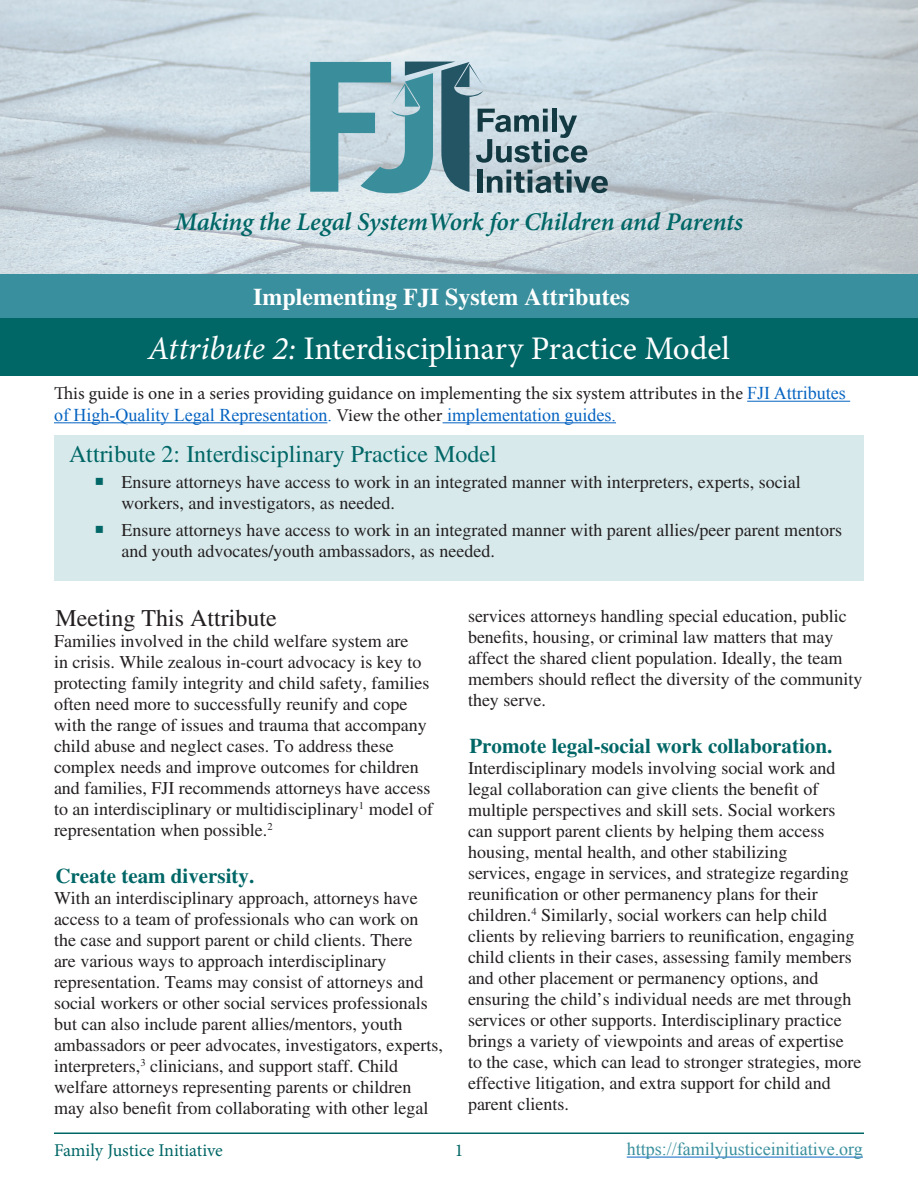
<style>
.page{position:relative;width:918px;height:1188px;background:#fff}
.page>*{position:absolute;margin:0;border:0;box-sizing:border-box;transform-origin:0 0}
.t1{font:33px "Minion Pro";color:#fff}
.t2{font:italic 600 25.5px "Minion Pro";letter-spacing:-.01em;color:#066}
.Heading_1{font:24px "Times";color:#066}
.Heading_1-2{font:700 24px "Times";color:#fff}
.Heading_1-3{font:24px "Times";color:#231f20}
.Heading_2{font:700 21px "Times";color:#066}
.Body_Text{font:18px/21px "Times";color:#231f20}
.t3{font:18px/21.6px "Minion Pro";color:#231f20}
.t4{font:18px "Times New Roman";color:#398f9d}
.t5{font:18px "Minion Pro";letter-spacing:-.005em;color:#066}
.s1{font-style:italic}
.s2{font-family:"Times New Roman";color:#0563c1}
</style>
<div class="page">
<hr style="left:627px;top:1157px;width:236px;height:1px;background:#0563c1">
<hr style="left:54px;top:1132px;width:810px;height:2px;background:#066">
<div style="left:54px;top:435px;width:810px;height:145px;background:#d7e9eb"></div>
<img style="left:0;top:0;width:918px;height:274px">
<div style="left:0;top:317px;width:918px;height:59px;background:#066"></div>
<div style="left:0;top:274px;width:918px;height:43px;background:#398f9d"></div>
<svg style="left:310px;top:62px;width:298px;height:131px;background:#8aaeb8"></svg>
<hr style="left:747px;top:401px;width:103px;height:1px;background:#0563c1">
<hr style="left:54px;top:422px;width:273px;height:1px;background:#0563c1">
<hr style="left:443px;top:422px;width:173px;height:1px;background:#0563c1">
<p class="t2" style="left:175px;top:204px;width:570px">Making the Legal SystemWork for Children and Parents</p>
<p class="Heading_1-2" style="left:253px;top:283px;width:378px">Implementing FJI System Attributes</p>
<p class="t1" style="left:148px;top:326px;width:584px"><span class="s1">Attribute 2:</span> Interdisciplinary Practice Model</p>
<p class="t3" style="left:54px;top:383px;width:793px">This guide is one in a series providing guidance on implementing the six system attributes in the <span class="s2">FJI Attributes of High-Quality Legal Representation.</span> View the other <span class="s2">implementation guides.</span></p>
<p class="Heading_1" style="left:69px;top:440px;width:429px">Attribute 2: Interdisciplinary Practice Model</p>
<p class="Body_Text" style="left:122px;top:472px;width:681px">Ensure attorneys have access to work in an integrated manner with interpreters, experts, social workers, and investigators, as needed.</p>
<p class="Body_Text" style="left:122px;top:519px;width:722px">Ensure attorneys have access to work in an integrated manner with parent allies/peer parent mentors and youth advocates/youth ambassadors, as needed.</p>
<p class="Heading_1-3" style="left:56px;top:605px;width:223px">Meeting This Attribute</p>
<p class="Body_Text" style="left:54px;top:631px;width:381px">Families involved in the child welfare system are<br>in crisis. While zealous in-court advocacy is key to protecting family integrity and child safety, families often need more to successfully reunify and cope with the range of issues and trauma that accompany child abuse and neglect cases. To address these complex needs and improve outcomes for children and families, FJI recommends attorneys have access to an interdisciplinary or multidisciplinary<sup>1</sup> model of representation when possible.<sup>2</sup></p>
<p class="Heading_2" style="left:56px;top:864px;width:200px">Create team diversity.</p>
<p class="Body_Text" style="left:54px;top:888px;width:390px">With an interdisciplinary approach, attorneys have access to a team of professionals who can work on the case and support parent or child clients. There<br>are various ways to approach interdisciplinary representation. Teams may consist of attorneys and social workers or other social services professionals but can also include parent allies/mentors, youth ambassadors or peer advocates, investigators, experts, interpreters,<sup>3</sup> clinicians, and support staff. Child welfare attorneys representing parents or children may also benefit from collaborating with other legal</p>
<p class="Body_Text" style="left:468px;top:605px;width:396px">services attorneys handling special education, public benefits, housing, or criminal law matters that may affect the shared client population. Ideally, the team members should reflect the diversity of the community they serve.</p>
<p class="Heading_2" style="left:470px;top:733px;width:364px">Promote legal-social work collaboration.</p>
<p class="Body_Text" style="left:468px;top:757px;width:395px">Interdisciplinary models involving social work and legal collaboration can give clients the benefit of multiple perspectives and skill sets. Social workers can support parent clients by helping them access housing, mental health, and other stabilizing<br>services, engage in services, and strategize regarding reunification or other permanency plans for their children.<sup>4</sup> Similarly, social workers can help child clients by relieving barriers to reunification, engaging child clients in their cases, assessing family members and other placement or permanency options, and ensuring the child’s individual needs are met through services or other supports. Interdisciplinary practice brings a variety of viewpoints and areas of expertise to the case, which can lead to stronger strategies, more effective litigation, and extra support for child and parent clients.</p>
<p class="t5" style="left:54px;top:1138px;width:170px">Family Justice Initiative</p>
<p class="t5" style="left:455px;top:1138px;width:10px">1</p>
<p class="t4" style="left:627px;top:1137px;width:238px">https://familyjusticeinitiative.org</p>
</div>
